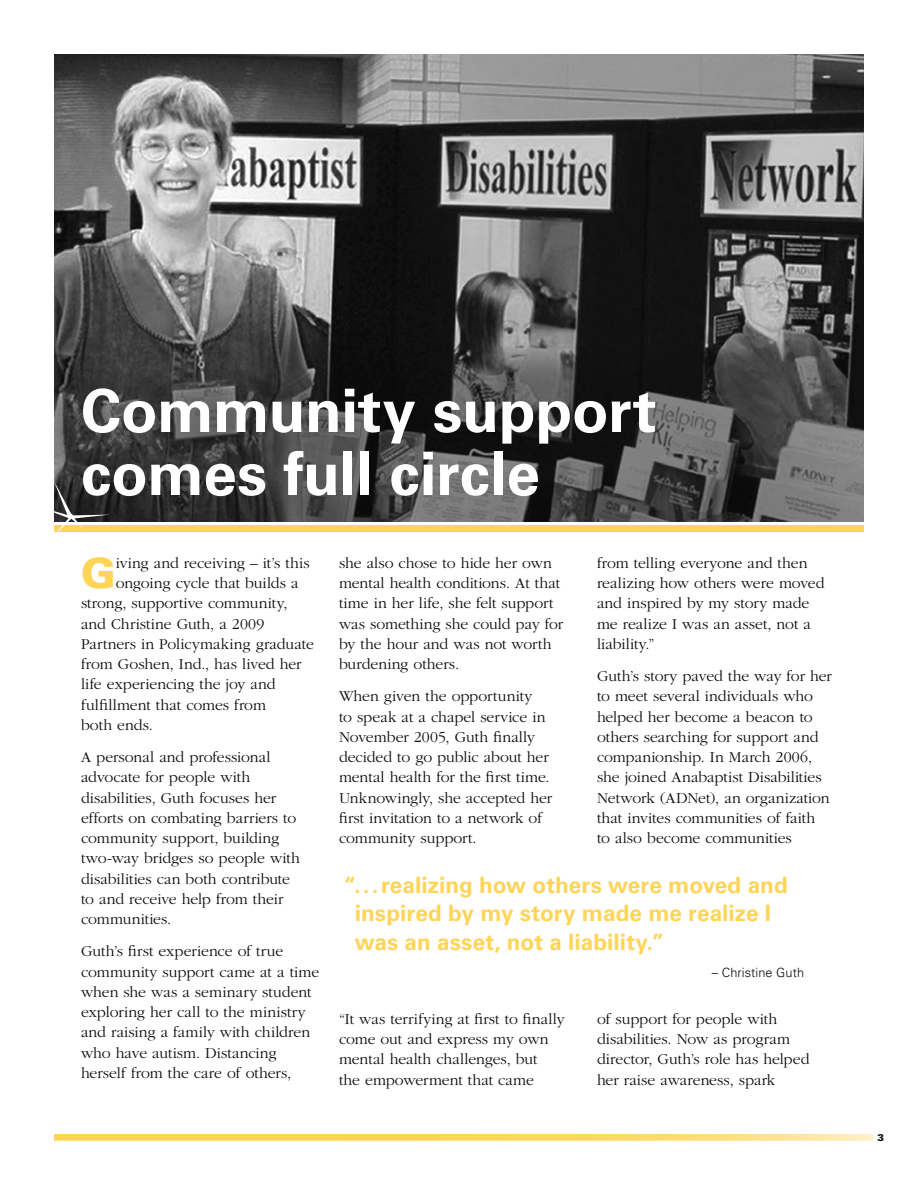
<style>
.page{position:relative;width:918px;height:1188px;background:#fff}
.page>*{position:absolute;margin:0;border:0;box-sizing:border-box;transform-origin:0 0}
.t1{font:700 60px/63px "Univers";letter-spacing:-.005em;color:#fff}
.t2{font:900 41.7px "Univers";color:#ffd457}
.t3{font:700 22.5px/28.5px "Univers";letter-spacing:.005em;color:#ffd457}
.t4{font:300 15.75px/20.2px "Garamond";color:#0b0a0b}
.t5{font:300 12.75px "Univers";letter-spacing:.005em;color:#0b0a0b}
.t6{font:900 9.75px "Univers";color:#0b0a0b}
</style>
<div class="page">
<img style="left:54px;top:54px;width:810px;height:468px">
<div style="left:54px;top:525px;width:810px;height:7px;background:#ffd457"></div>
<svg style="left:54px;top:481px;width:56px;height:51px"></svg>
<svg style="left:54px;top:1134px;width:819px;height:7px;background:#ffda6f"></svg>
<h1 class="t1" style="left:81px;top:380px;width:577px">Community support comes full circle</h1>
<h2 class="t2" style="left:81px;top:547px;width:36px">G</h2>
<p class="t4" style="left:116px;top:553px;width:195px">iving and receiving – it’s this</p>
<p class="t4" style="left:116px;top:573px;width:185px">ongoing cycle that builds a</p>
<p class="t4" style="left:81px;top:593px;width:208px">strong, supportive community,</p>
<p class="t4" style="left:81px;top:614px;width:185px">and Christine Guth, a 2009</p>
<p class="t4" style="left:81px;top:634px;width:235px">Partners in Policymaking graduate</p>
<p class="t4" style="left:81px;top:654px;width:222px">from Goshen, Ind., has lived her</p>
<p class="t4" style="left:81px;top:674px;width:196px">life experiencing the joy and</p>
<p class="t4" style="left:81px;top:695px;width:186px">fulfillment that comes from</p>
<p class="t4" style="left:81px;top:715px;width:73px">both ends.</p>
<p class="t4" style="left:81px;top:747px;width:220px">A personal and professional advocate for people with disabilities, Guth focuses her efforts on combating barriers to community support, building two-way bridges so people with disabilities can both contribute to and receive help from their communities.</p>
<p class="t4" style="left:81px;top:942px;width:240px">Guth’s first experience of true community support came at a time when she was a seminary student exploring her call to the ministry and raising a family with children who have autism. Distancing herself from the care of others,</p>
<p class="t4" style="left:339px;top:553px;width:226px">she also chose to hide her own mental health conditions. At that time in her life, she felt support was something she could pay for by the hour and was not worth burdening others.</p>
<p class="t4" style="left:339px;top:687px;width:215px">When given the opportunity<br>to speak at a chapel service in<br>November 2005, Guth finally decided to go public about her mental health for the first time.<br>Unknowingly, she accepted her first invitation to a network of community support.</p>
<p class="t4" style="left:597px;top:553px;width:229px">from telling everyone and then realizing how others were moved and inspired by my story made me realize I was an asset, not a liability.”</p>
<p class="t4" style="left:597px;top:666px;width:236px">Guth’s story paved the way for her to meet several individuals who helped her become a beacon to others searching for support and companionship. In March 2006, she joined Anabaptist Disabilities<br>Network (ADNet), an organization that invites communities of faith to also become communities</p>
<h3 class="t3" style="left:355px;top:871px;width:435px;text-indent:-11px">“. . . realizing how others were moved and inspired by my story made me realize I was an asset, not a liability.”</h3>
<p class="t5" style="left:712px;top:965px;width:94px">– Christine Guth</p>
<p class="t4" style="left:339px;top:1009px;width:227px">“It was terrifying at first to finally come out and express my own mental health challenges, but<br>the empowerment that came</p>
<p class="t4" style="left:597px;top:1009px;width:214px">of support for people with disabilities. Now as program director, Guth’s role has helped her raise awareness, spark</p>
<p class="t6" style="left:878px;top:1131px;width:8px">3</p>
</div>
